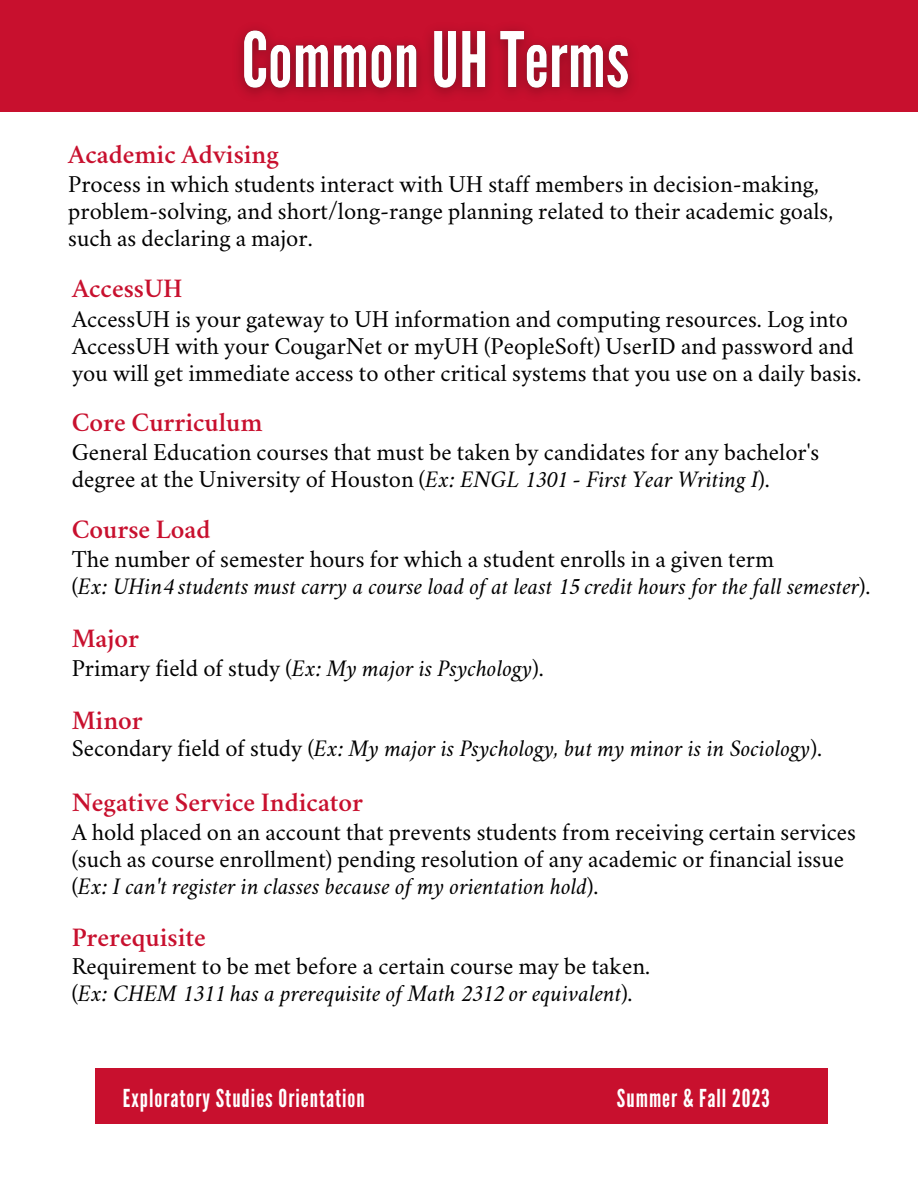
<style>
.page{position:relative;width:918px;height:1188px;background:#fff}
.page>*{position:absolute;margin:0;border:0;box-sizing:border-box;transform-origin:0 0}
.t1{font:600 27px "Crimson";color:#c8102e}
.t2{font:24.6px "League Gothic";letter-spacing:.04em;color:#fff}
.t3{font:24px/27px "Crimson";color:#000}
.t4{font:italic 24px "Crimson";color:#000}
.s1{font-style:italic}
.s2{font-style:normal}
</style>
<div class="page">
<div style="left:0;top:0;width:918px;height:112px;background:#c8102e"></div>
<div style="left:95px;top:1069px;width:506px;height:55px;background:#c8102e"></div>
<div style="left:576px;top:1069px;width:252px;height:55px;background:#c8102e"></div>
<img style="left:238px;top:28px;width:394px;height:67px">
<p class="t1" style="left:68px;top:144px;width:212px">Academic Advising</p>
<p class="t3" style="left:68px;top:173px;width:767px">Process in which students interact with UH staff members in decision-making, problem-solving, and short/long-range planning related to their academic goals, such as declaring a major.</p>
<p class="t1" style="left:72px;top:278px;width:112px">AccessUH</p>
<p class="t3" style="left:72px;top:308px;width:791px">AccessUH is your gateway to UH information and computing resources. Log into<br>AccessUH with your CougarNet or myUH (PeopleSoft) UserID and password and you will get immediate access to other critical systems that you use on a daily basis.</p>
<p class="t1" style="left:72px;top:412px;width:192px">Core Curriculum</p>
<p class="t3" style="left:72px;top:441px;width:749px">General Education courses that must be taken by candidates for any bachelor's degree at the University of Houston (<span class="s1">Ex: ENGL 1301 - First Year Writing I</span>).</p>
<p class="t1" style="left:72px;top:519px;width:140px">Course Load</p>
<p class="t3" style="left:72px;top:548px;width:704px">The number of semester hours for which a student enrolls in a given term</p>
<p class="t4" style="left:72px;top:577px;width:800px"><span class="s2">(</span>Ex: UHin4 students must carry a course load of at least 15 credit hours for the fall semester<span class="s2">).</span></p>
<p class="t1" style="left:72px;top:628px;width:69px">Major</p>
<p class="t3" style="left:72px;top:657px;width:473px">Primary field of study (<span class="s1">Ex: My major is Psychology</span>).</p>
<p class="t1" style="left:72px;top:710px;width:73px">Minor</p>
<p class="t4" style="left:72px;top:739px;width:752px"><span class="s2">Secondary field of study (</span>Ex: My major is Psychology, but my minor is in Sociology<span class="s2">).</span></p>
<p class="t1" style="left:72px;top:792px;width:293px">Negative Service Indicator</p>
<p class="t3" style="left:72px;top:821px;width:786px">A hold placed on an account that prevents students from receiving certain services (such as course enrollment) pending resolution of any academic or financial issue (<span class="s1">Ex: I can't register in classes because of my orientation hold</span>).</p>
<p class="t1" style="left:72px;top:927px;width:136px">Prerequisite</p>
<p class="t3" style="left:72px;top:955px;width:580px">Requirement to be met before a certain course may be taken.</p>
<p class="t4" style="left:72px;top:983px;width:562px"><span class="s2">(</span>Ex: CHEM 1311 has a prerequisite of Math 2312 or equivalent<span class="s2">).</span></p>
<p class="t2" style="left:123px;top:1084px;width:243px">Exploratory Studies Orientation</p>
<p class="t2" style="left:617px;top:1084px;width:154px">Summer &amp; Fall 2023</p>
</div>
